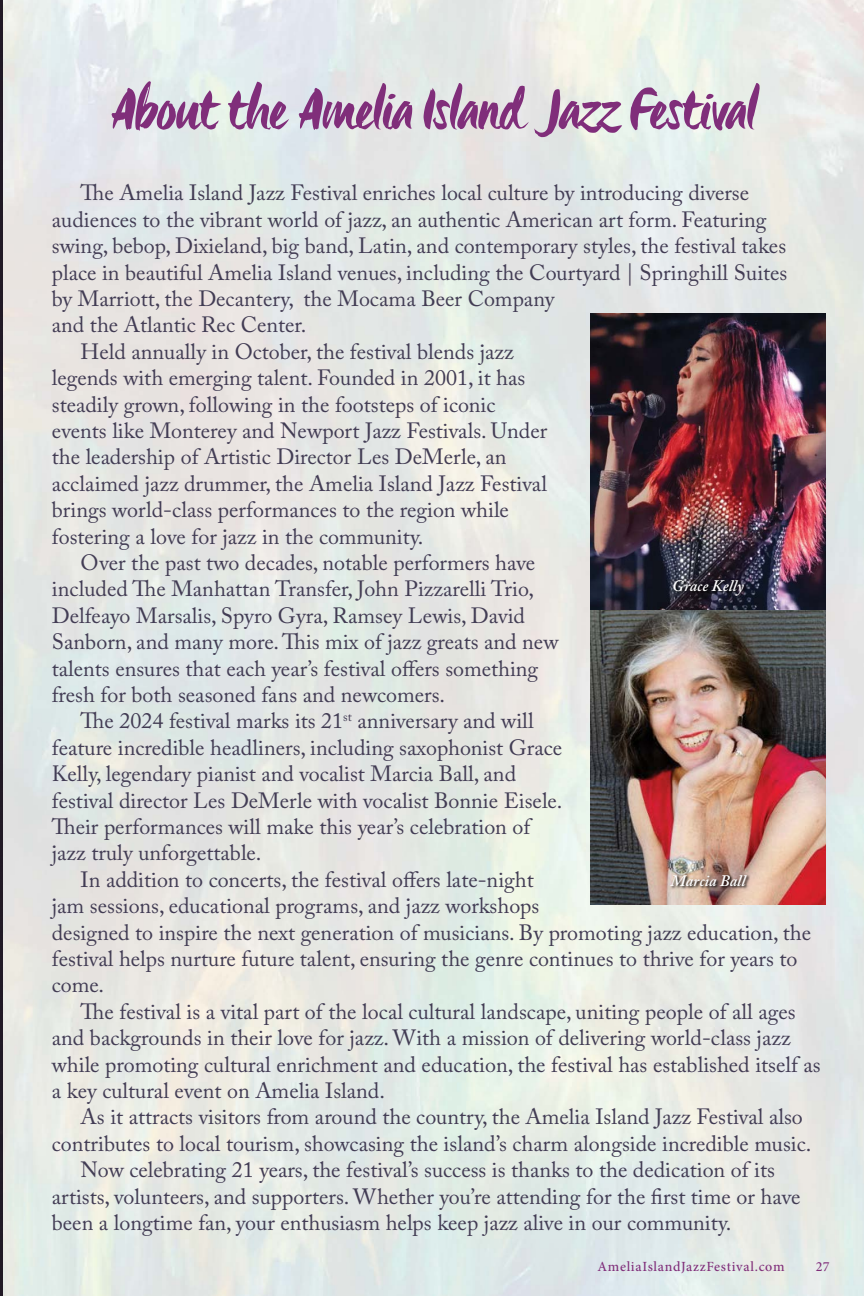
<style>
.page{position:relative;width:864px;height:1296px;background:#fff}
.page>*{position:absolute;margin:0;border:0;box-sizing:border-box;transform-origin:0 0}
.t1{font:60px "Origo";letter-spacing:-.01em;color:#802e7a}
.t2{font:22px "Adobe Caslon Pro";color:#423c54}
.t3{font:italic 600 16px "Adobe Caslon Pro";color:#fff}
.t4{font:500 14px "Minion Pro";letter-spacing:.05em;color:#802e7a}
</style>
<div class="page">
<img style="left:2px;top:0;width:862px;height:1296px">
<img style="left:591px;top:314px;width:234px;height:590px">
<svg style="left:673px;top:579px;width:75px;height:20px"></svg>
<svg style="left:669px;top:875px;width:82px;height:15px"></svg>
<hr style="left:0;top:0;width:2px;height:1296px;background:#211925">
<h1 class="t1" style="left:112px;top:66px;width:647px">About the Amelia Island Jazz Festival</h1>
<p class="t2" style="left:81px;top:180px;width:670px">The Amelia Island Jazz Festival enriches local culture by introducing diverse</p>
<p class="t2" style="left:52px;top:206px;width:716px">audiences to the vibrant world of jazz, an authentic American art form. Featuring</p>
<p class="t2" style="left:52px;top:233px;width:736px">swing, bebop, Dixieland, big band, Latin, and contemporary styles, the festival takes</p>
<p class="t2" style="left:52px;top:259px;width:737px">place in beautiful Amelia Island venues, including the Courtyard | Springhill Suites</p>
<p class="t2" style="left:52px;top:286px;width:504px">by Marriott, the Decantery, the Mocama Beer Company</p>
<p class="t2" style="left:52px;top:312px;width:256px">and the Atlantic Rec Center.</p>
<p class="t2" style="left:81px;top:338px;width:435px">Held annually in October, the festival blends jazz</p>
<p class="t2" style="left:52px;top:365px;width:475px">legends with emerging talent. Founded in 2001, it has</p>
<p class="t2" style="left:52px;top:391px;width:445px">steadily grown, following in the footsteps of iconic</p>
<p class="t2" style="left:52px;top:418px;width:497px">events like Monterey and Newport Jazz Festivals. Under</p>
<p class="t2" style="left:52px;top:444px;width:456px">the leadership of Artistic Director Les DeMerle, an</p>
<p class="t2" style="left:52px;top:470px;width:497px">acclaimed jazz drummer, the Amelia Island Jazz Festival</p>
<p class="t2" style="left:52px;top:497px;width:459px">brings world-class performances to the region while</p>
<p class="t2" style="left:52px;top:523px;width:373px">fostering a love for jazz in the community.</p>
<p class="t2" style="left:81px;top:550px;width:456px">Over the past two decades, notable performers have</p>
<p class="t2" style="left:52px;top:576px;width:484px">included The Manhattan Transfer, John Pizzarelli Trio,</p>
<p class="t2" style="left:52px;top:602px;width:475px">Delfeayo Marsalis, Spyro Gyra, Ramsey Lewis, David</p>
<p class="t2" style="left:52px;top:629px;width:508px">Sanborn, and many more. This mix of jazz greats and new</p>
<p class="t2" style="left:52px;top:655px;width:488px">talents ensures that each year’s festival offers something</p>
<p class="t2" style="left:52px;top:682px;width:395px">fresh for both seasoned fans and newcomers.</p>
<p class="t2" style="left:81px;top:708px;width:455px">The 2024 festival marks its 21<sup>st</sup> anniversary and will</p>
<p class="t2" style="left:52px;top:734px;width:512px">feature incredible headliners, including saxophonist Grace</p>
<p class="t2" style="left:52px;top:761px;width:466px">Kelly, legendary pianist and vocalist Marcia Ball, and</p>
<p class="t2" style="left:52px;top:787px;width:512px">festival director Les DeMerle with vocalist Bonnie Eisele.</p>
<p class="t2" style="left:52px;top:814px;width:480px">Their performances will make this year’s celebration of</p>
<p class="t2" style="left:52px;top:840px;width:211px">jazz truly unforgettable.</p>
<p class="t2" style="left:81px;top:866px;width:455px">In addition to concerts, the festival offers late-night</p>
<p class="t2" style="left:52px;top:893px;width:489px">jam sessions, educational programs, and jazz workshops</p>
<p class="t2" style="left:52px;top:919px;width:761px">designed to inspire the next generation of musicians. By promoting jazz education, the</p>
<p class="t2" style="left:52px;top:946px;width:747px">festival helps nurture future talent, ensuring the genre continues to thrive for years to</p>
<p class="t2" style="left:52px;top:972px;width:54px">come.</p>
<p class="t2" style="left:81px;top:998px;width:716px">The festival is a vital part of the local cultural landscape, uniting people of all ages</p>
<p class="t2" style="left:52px;top:1025px;width:740px">and backgrounds in their love for jazz. With a mission of delivering world-class jazz</p>
<p class="t2" style="left:52px;top:1051px;width:770px">while promoting cultural enrichment and education, the festival has established itself as</p>
<p class="t2" style="left:52px;top:1078px;width:335px">a key cultural event on Amelia Island.</p>
<p class="t2" style="left:81px;top:1104px;width:724px">As it attracts visitors from around the country, the Amelia Island Jazz Festival also</p>
<p class="t2" style="left:52px;top:1130px;width:761px">contributes to local tourism, showcasing the island’s charm alongside incredible music.</p>
<p class="t2" style="left:81px;top:1157px;width:696px">Now celebrating 21 years, the festival’s success is thanks to the dedication of its</p>
<p class="t2" style="left:52px;top:1183px;width:750px">artists, volunteers, and supporters. Whether you’re attending for the first time or have</p>
<p class="t2" style="left:52px;top:1210px;width:681px">been a longtime fan, your enthusiasm helps keep jazz alive in our community.</p>
<p class="t3" style="left:672px;top:576px;width:73px">Grace Kelly</p>
<p class="t3" style="left:671px;top:871px;width:76px">Marcia Ball</p>
<p class="t4" style="left:598px;top:1257px;width:189px">AmeliaIslandJazzFestival.com</p>
<p class="t4" style="left:816px;top:1257px;width:15px">27</p>
</div>
